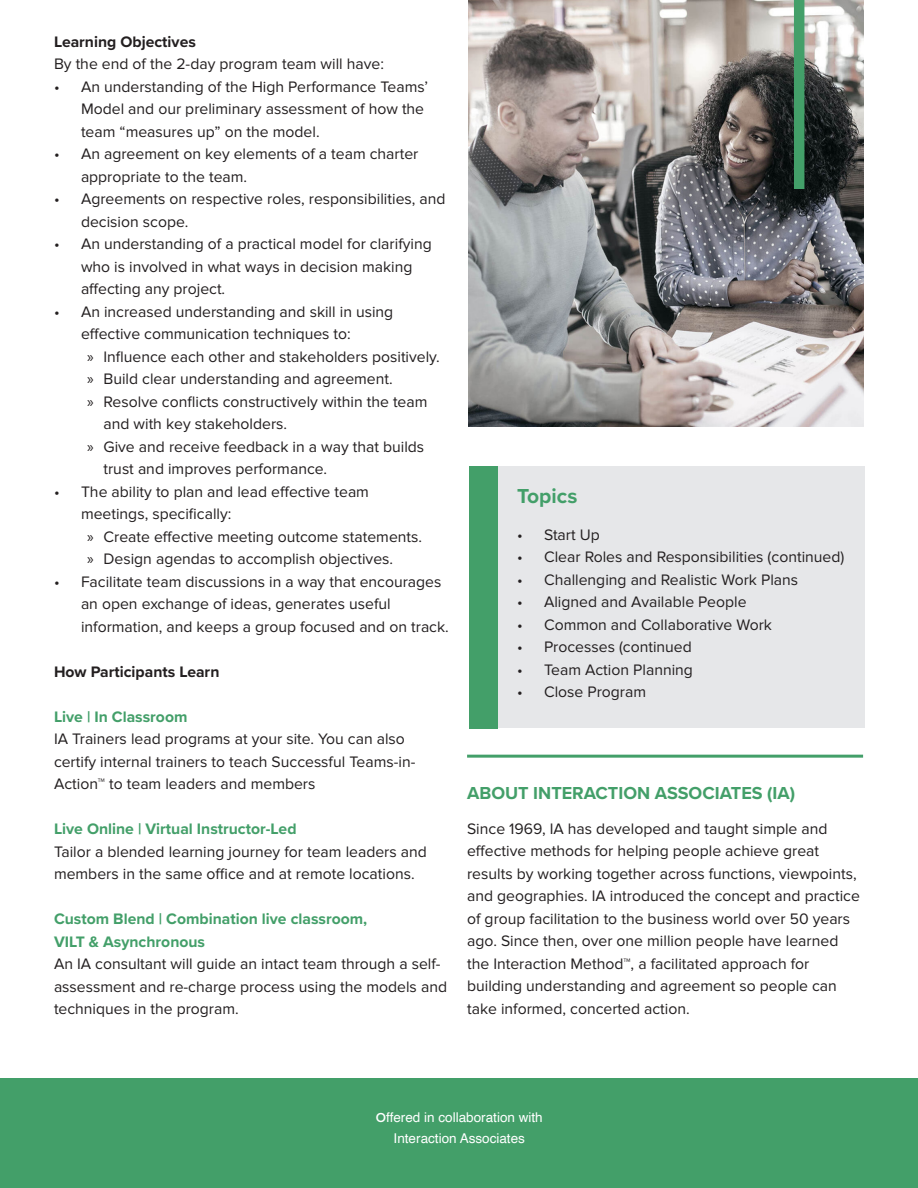
<style>
.page{position:relative;width:918px;height:1188px;background:#fff}
.page>*{position:absolute;margin:0;border:0;box-sizing:border-box;transform-origin:0 0}
.t1{font:700 21px "Proxima Nova";color:#439f69}
.t2{font:700 18px "Proxima Nova";color:#439f69}
.t3{font:15.75px/22.5px "Proxima Nova";color:#231f20}
.t4{font:700 15.75px/22.5px "Proxima Nova";color:#439f69}
.t5{font:700 15.75px "Proxima Nova";color:#231f20}
.t6{font:13.5px/21px "Helvetica";color:#fff;text-align:center}
.s1{font-family:"Myriad Pro"}
.s2{font-family:"Proxima Nova";font-weight:600}
</style>
<div class="page">
<div style="left:0;top:1078px;width:918px;height:110px;background:#439f69"></div>
<img style="left:468px;top:0;width:396px;height:426px">
<hr style="left:467px;top:755px;width:396px;height:3px;background:#439f69">
<div style="left:498px;top:466px;width:367px;height:262px;background:#e6e7e9"></div>
<div style="left:469px;top:466px;width:29px;height:262px;background:#439f69"></div>
<div style="left:794px;top:0;width:10px;height:189px;background:#439f69"></div>
<p class="t5" style="left:54px;top:30px;width:143px">Learning Objectives</p>
<p class="t3" style="left:54px;top:53px;width:332px">By the end of the 2-day program team will have:</p>
<p class="t3" style="left:81px;top:75px;width:349px;text-indent:-27px">• An understanding of the High Performance Teams’<br>Model and our preliminary assessment of how the team “measures up” on the model.</p>
<p class="t3" style="left:81px;top:143px;width:339px;text-indent:-27px">• An agreement on key elements of a team charter appropriate to the team.</p>
<p class="t3" style="left:81px;top:188px;width:366px;text-indent:-27px">• Agreements on respective roles, responsibilities, and decision scope.</p>
<p class="t3" style="left:81px;top:233px;width:352px;text-indent:-27px">• An understanding of a practical model for clarifying who is involved in what ways in decision making affecting any project.</p>
<p class="t3" style="left:81px;top:300px;width:314px;text-indent:-27px">• An increased understanding and skill in using effective communication techniques to:</p>
<p class="t3" style="left:87px;top:345px;width:354px"><span class="s1">»</span> Influence each other and stakeholders positively.</p>
<p class="t3" style="left:87px;top:368px;width:307px"><span class="s1">»</span> Build clear understanding and agreement.</p>
<p class="t3" style="left:104px;top:390px;width:326px;text-indent:-16px"><span class="s1">»</span> Resolve conflicts constructively within the team and with key stakeholders.</p>
<p class="t3" style="left:104px;top:435px;width:322px;text-indent:-16px"><span class="s1">»</span> Give and receive feedback in a way that builds trust and improves performance.</p>
<p class="t3" style="left:81px;top:480px;width:290px;text-indent:-27px">• The ability to plan and lead effective team meetings, specifically:</p>
<p class="t3" style="left:87px;top:525px;width:337px"><span class="s1">»</span> Create effective meeting outcome statements.</p>
<p class="t3" style="left:87px;top:548px;width:308px"><span class="s1">»</span> Design agendas to accomplish objectives.</p>
<p class="t3" style="left:81px;top:570px;width:369px;text-indent:-27px">• Facilitate team discussions in a way that encourages an open exchange of ideas, generates useful information, and keeps a group focused and on track.</p>
<p class="t5" style="left:54px;top:660px;width:167px">How Participants Learn</p>
<p class="t4" style="left:54px;top:705px;width:135px">Live | In Classroom</p>
<p class="t3" style="left:54px;top:728px;width:363px">IA Trainers lead programs at your site. You can also certify internal trainers to teach Successful Teams-in-<br>Action™ to team leaders and members</p>
<p class="t4" style="left:54px;top:817px;width:244px">Live Online | Virtual Instructor-Led</p>
<p class="t3" style="left:54px;top:840px;width:374px">Tailor a blended learning journey for team leaders and members in the same office and at remote locations.</p>
<p class="t4" style="left:54px;top:907px;width:315px">Custom Blend | Combination live classroom,<br>VILT &amp; Asynchronous</p>
<p class="t3" style="left:54px;top:953px;width:395px">An IA consultant will guide an intact team through a self&shy;assessment and re-charge process using the models and techniques in the program.</p>
<p class="t1" style="left:517px;top:480px;width:62px">Topics</p>
<p class="t3" style="left:517px;top:523px;width:84px">• Start Up</p>
<p class="t3" style="left:517px;top:546px;width:329px">• Clear Roles and Responsibilities (continued)</p>
<p class="t3" style="left:517px;top:568px;width:283px">• Challenging and Realistic Work Plans</p>
<p class="t3" style="left:517px;top:591px;width:231px">• Aligned and Available People</p>
<p class="t3" style="left:517px;top:613px;width:256px">• Common and Collaborative Work</p>
<p class="t3" style="left:517px;top:636px;width:176px">• Processes (continued</p>
<p class="t3" style="left:517px;top:658px;width:177px">• Team Action Planning</p>
<p class="t3" style="left:517px;top:681px;width:131px">• Close Program</p>
<p class="t2" style="left:467px;top:780px;width:330px">ABOUT INTERACTION ASSOCIATES (IA)</p>
<p class="t3" style="left:467px;top:818px;width:394px">Since 1969, IA has developed and taught simple and effective methods for helping people achieve great results by working together across functions, viewpoints, and geographies. IA introduced the concept and practice of group facilitation to the business world over 50 years ago. Since then, over one million people have learned the Interaction Method™, a facilitated approach for building understanding and agreement so people can take informed, concerted action.</p>
<p class="t6" style="left:376px;top:1108px;width:168px"><span class="s2">O</span>ffered in collaboration with<br>Interaction Associates</p>
</div>
